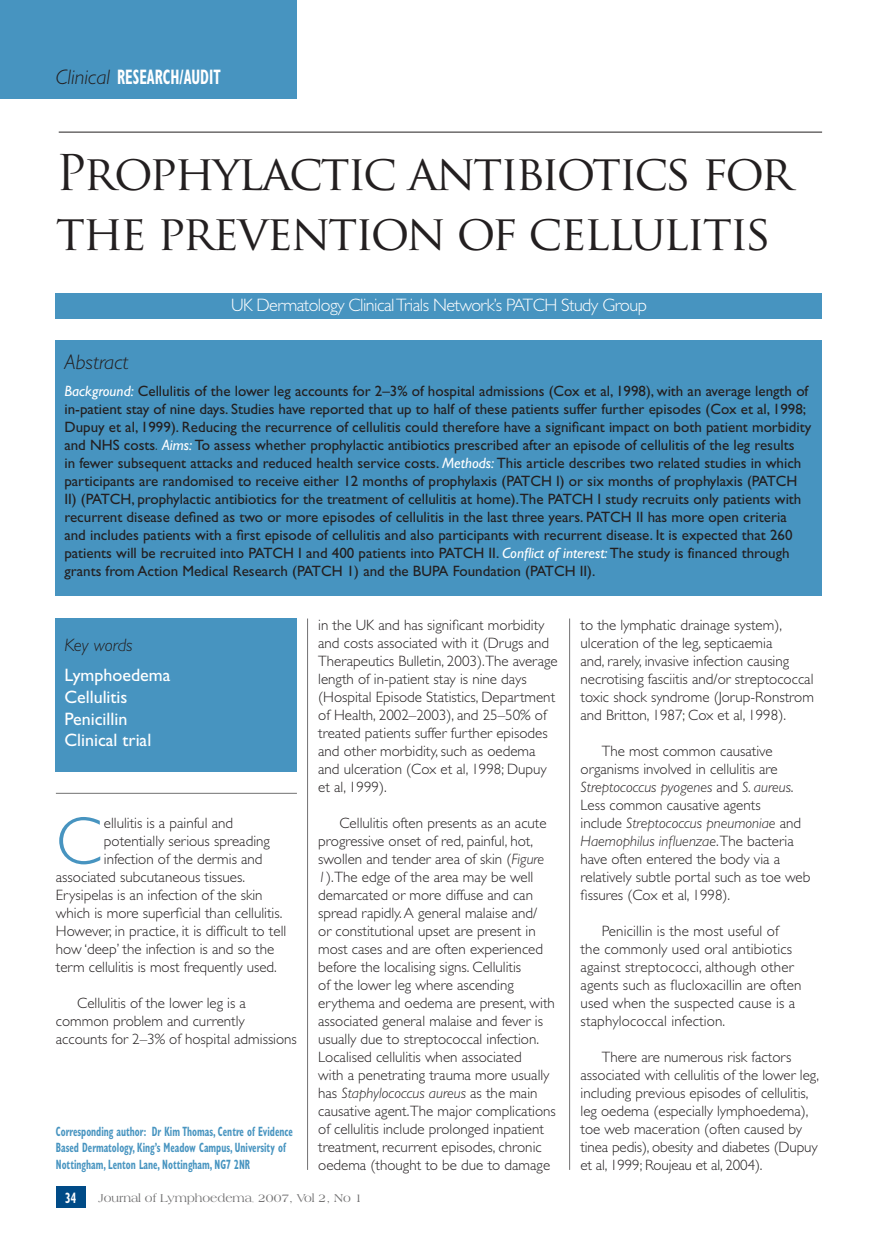
<style>
.page{position:relative;width:878px;height:1247px;background:#fff}
.page>*{position:absolute;margin:0;border:0;box-sizing:border-box;transform-origin:0 0}
.t1{font:300 67.8px "Gill Sans";color:#4794c0}
.t2{font:48px/60px "Trajan Pro";letter-spacing:-.05em;color:#231f20}
.t3{font:700 condensed 21px "Gill Sans";color:#fff;scale:.7 1}
.t4{font:italic 300 21px "Gill Sans";color:#231f20}
.t5{font:300 18px "Gill Sans";letter-spacing:-.03em;color:#fff}
.t6{font:18px/21.6px "Gill Sans";color:#fff}
.t7{font:italic 300 18px "Gill Sans";color:#231f20}
.t8{font:300 15px/18px "Gill Sans";color:#231f20}
.t9{font:15px/18px "Gill Sans";color:#231f20}
.t10{font:700 condensed 15px "Gill Sans";color:#fff;scale:.7 1}
.t11{font:700 condensed 13.5px/16.5px "Gill Sans";color:#4794c0;scale:.7 1}
.t12{font:12px "Americana BT";color:#727172}
.s1{font-weight:300;font-style:italic;font-stretch:normal;color:#231f20}
.s2{font-style:italic;color:#fff}
.s3{font-weight:300}
.s4{font-style:italic}
.s5{font-size:7.5px}
</style>
<div class="page">
<hr style="left:307px;top:619px;width:1px;height:551px;background:#727172">
<hr style="left:569px;top:619px;width:1px;height:551px;background:#727172">
<hr style="left:56px;top:793px;width:241px;height:1px;background:#727172">
<div style="left:56px;top:340px;width:765px;height:255px;background:#4794c0"></div>
<div style="left:56px;top:293px;width:765px;height:25px;background:#4794c0"></div>
<div style="left:56px;top:619px;width:241px;height:153px;background:#4794c0"></div>
<hr style="left:59px;top:132px;width:762px;height:1px;background:#231f20">
<div style="left:0;top:0;width:296px;height:98px;background:#4794c0"></div>
<div style="left:56px;top:1187px;width:30px;height:21px;background:#004b87"></div>
<h3 class="t3" style="left:56px;top:65px;width:237px"><span class="s1">Clinical</span> RESEARCH/AUDIT</h3>
<h2 class="t2" style="left:56px;top:142px;width:738px">Prophylactic antibiotics for the prevention of cellulitis</h2>
<p class="t5" style="left:231px;top:295px;width:417px">UK Dermatology Clinical Trials Network’s PATCH Study Group</p>
<h3 class="t4" style="left:64px;top:351px;width:65px">Abstract</h3>
<p class="t9" style="left:64px;top:382px;width:748px"><span class="s2">Background:</span> Cellulitis of the lower leg accounts for 2–3% of hospital admissions (Cox et al, 1998), with an average length of in-patient stay of nine days. Studies have reported that up to half of these patients suffer further episodes (Cox et al, 1998; Dupuy et al, 1999). Reducing the recurrence of cellulitis could therefore have a significant impact on both patient morbidity and NHS costs<span class="s3">.</span> <span class="s2">Aims:</span> To assess whether prophylactic antibiotics prescribed after an episode of cellulitis of the leg results<br>in fewer subsequent attacks and reduced health service costs. <span class="s2">Methods:</span> This article describes two related studies in which participants are randomised to receive either 12 months of prophylaxis (PATCH I) or six months of prophylaxis (PATCH II) (PATCH, prophylactic antibiotics for the treatment of cellulitis at home).The PATCH I study recruits only patients with recurrent disease defined as two or more episodes of cellulitis in the last three years. PATCH II has more open criteria and includes patients with a first episode of cellulitis and also participants with recurrent disease. It is expected that 260 patients will be recruited into PATCH I and 400 patients into PATCH II. <span class="s2">Conflict of interest:</span> The study is financed through grants from Action Medical Research (PATCH 1) and the BUPA Foundation (PATCH II).</p>
<p class="t7" style="left:64px;top:635px;width:70px">Key words</p>
<p class="t6" style="left:64px;top:665px;width:107px">Lymphoedema<br>Cellulitis<br>Penicillin<br>Clinical trial</p>
<h1 class="t1" style="left:56px;top:803px;width:47px">C</h1>
<p class="t8" style="left:104px;top:814px;width:131px">ellulitis is a painful and</p>
<p class="t8" style="left:104px;top:832px;width:167px">potentially serious spreading</p>
<p class="t8" style="left:104px;top:850px;width:160px">infection of the dermis and</p>
<p class="t8" style="left:56px;top:868px;width:190px">associated subcutaneous tissues.</p>
<p class="t8" style="left:56px;top:886px;width:208px">Erysipelas is an infection of the skin</p>
<p class="t8" style="left:56px;top:904px;width:228px">which is more superficial than cellulitis.</p>
<p class="t8" style="left:56px;top:922px;width:232px">However, in practice, it is difficult to tell</p>
<p class="t8" style="left:56px;top:940px;width:220px">how ‘deep’ the infection is and so the</p>
<p class="t8" style="left:56px;top:958px;width:222px">term cellulitis is most frequently used.</p>
<p class="t8" style="left:56px;top:994px;width:242px;text-indent:21px">Cellulitis of the lower leg is a common problem and currently accounts for 2–3% of hospital admissions</p>
<p class="t11" style="left:56px;top:1123px;width:340px">Corresponding author: Dr Kim Thomas, Centre of Evidence<br>Based Dermatology, King’s Meadow Campus, University of<br>Nottingham, Lenton Lane, Nottingham, NG7 2NR</p>
<p class="t8" style="left:318px;top:616px;width:241px">in the UK and has significant morbidity and costs associated with it (Drugs and Therapeutics Bulletin, 2003).The average length of in-patient stay is nine days (Hospital Episode Statistics, Department of Health, 2002–2003), and 25–50% of treated patients suffer further episodes and other morbidity, such as oedema and ulceration (Cox et al, 1998; Dupuy et al, 1999).</p>
<p class="t8" style="left:318px;top:814px;width:239px;text-indent:21px">Cellulitis often presents as an acute progressive onset of red, painful, hot, swollen and tender area of skin (<span class="s4">Figure 1</span>).The edge of the area may be well demarcated or more diffuse and can spread rapidly. A general malaise and/<br>or constitutional upset are present in most cases and are often experienced before the localising signs. Cellulitis<br>of the lower leg where ascending erythema and oedema are present, with associated general malaise and fever is usually due to streptococcal infection.<br>Localised cellulitis when associated<br>with a penetrating trauma more usually has <span class="s4">Staphylococcus aureus</span> as the main causative agent.The major complications of cellulitis include prolonged inpatient treatment, recurrent episodes, chronic oedema (thought to be due to damage</p>
<p class="t10" style="left:65px;top:1189px;width:17px">34</p>
<p class="t12" style="left:98px;top:1191px;width:265px">Journal of Lymphoedema<span class="s5">,</span> 2007, Vol 2, No 1</p>
<p class="t8" style="left:580px;top:616px;width:235px">to the lymphatic drainage system), ulceration of the leg, septicaemia<br>and, rarely, invasive infection causing necrotising fasciitis and/or streptococcal toxic shock syndrome (Jorup-Ronstrom and Britton, 1987; Cox et al, 1998).</p>
<p class="t8" style="left:580px;top:742px;width:231px;text-indent:21px">The most common causative organisms involved in cellulitis are <span class="s4">Streptococcus pyogenes</span> and <span class="s4">S. aureus</span>.<br>Less common causative agents<br>include <span class="s4">Streptococcus pneumoniae</span> and <span class="s4">Haemophilus influenzae</span>.The bacteria have often entered the body via a relatively subtle portal such as toe web fissures (Cox et al, 1998).</p>
<p class="t8" style="left:580px;top:922px;width:222px;text-indent:21px">Penicillin is the most useful of the commonly used oral antibiotics against streptococci, although other agents such as flucloxacillin are often used when the suspected cause is a staphylococcal infection.</p>
<p class="t8" style="left:580px;top:1048px;width:240px;text-indent:21px">There are numerous risk factors associated with cellulitis of the lower leg, including previous episodes of cellulitis, leg oedema (especially lymphoedema), toe web maceration (often caused by tinea pedis), obesity and diabetes (Dupuy et al, 1999; Roujeau et al, 2004).</p>
</div>
